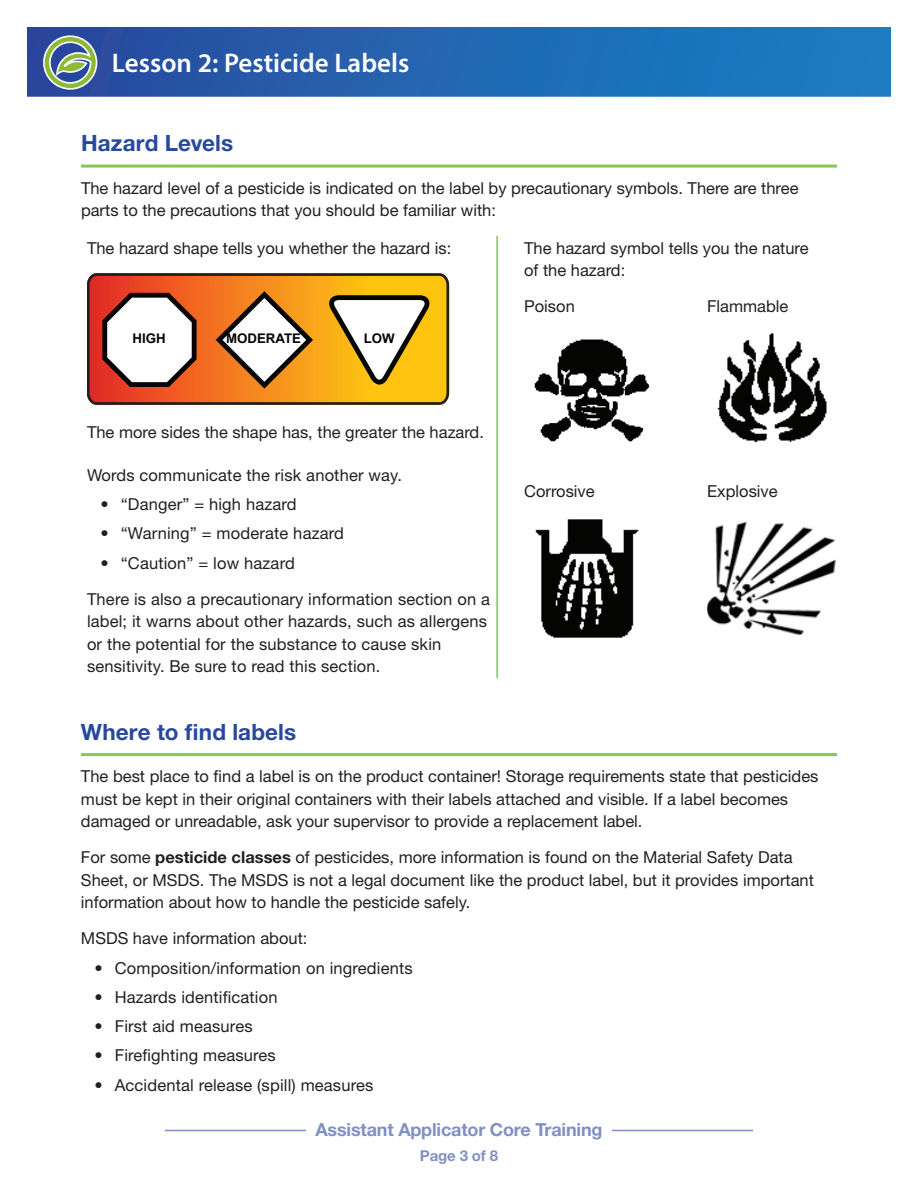
<style>
.page{position:relative;width:918px;height:1188px;background:#fff}
.page>*{position:absolute;margin:0;border:0;box-sizing:border-box;transform-origin:0 0}
.t1{font:600 27px "Myriad Pro";color:#fff}
.t2{font:700 22.5px "Helvetica Neue LT Std";letter-spacing:.005em;color:#28489d}
.t3{font:700 18px "Helvetica Neue LT Std";letter-spacing:-.01em;color:#8190c4}
.t4{font:16.5px/22.5px "Helvetica Neue LT Std";color:#231f20}
.t5{font:700 15px "Helvetica Neue LT Std";letter-spacing:-.01em;color:#8190c4}
.t6{font:700 13.35px "Arial";color:#040503}
.s1{font-weight:700}
</style>
<div class="page">
<hr style="left:165px;top:1130px;width:141px;height:1px;background:#8190c4">
<hr style="left:612px;top:1130px;width:141px;height:1px;background:#8190c4">
<svg style="left:27px;top:27px;width:864px;height:70px;background:#2167b2"></svg>
<svg style="left:42px;top:35px;width:56px;height:56px;background:#749093"></svg>
<hr style="left:81px;top:165px;width:756px;height:3px;background:#88c652">
<hr style="left:81px;top:753px;width:756px;height:3px;background:#88c652">
<hr style="left:496px;top:236px;width:2px;height:442px;background:#88c652">
<svg style="left:87px;top:273px;width:362px;height:132px"></svg>
<svg style="left:102px;top:293px;width:95px;height:94px"></svg>
<img style="left:534px;top:339px;width:116px;height:103px">
<img style="left:717px;top:333px;width:110px;height:110px">
<img style="left:535px;top:519px;width:104px;height:119px">
<img style="left:707px;top:523px;width:129px;height:112px">
<h1 class="t1" style="left:112px;top:45px;width:299px">Lesson 2: Pesticide Labels</h1>
<h2 class="t2" style="left:81px;top:129px;width:154px">Hazard Levels</h2>
<p class="t4" style="left:81px;top:176px;width:719px">The hazard level of a pesticide is indicated on the label by precautionary symbols. There are three parts to the precautions that you should be familiar with:</p>
<p class="t4" style="left:87px;top:236px;width:366px">The hazard shape tells you whether the hazard is:</p>
<p class="t4" style="left:524px;top:236px;width:286px">The hazard symbol tells you the nature of the hazard:</p>
<p class="t4" style="left:524px;top:295px;width:52px">Poison</p>
<p class="t4" style="left:707px;top:295px;width:83px">Flammable</p>
<p class="t6" style="left:132px;top:329px;width:35px">HIGH</p>
<p class="t6" style="left:226px;top:330px;width:77px">MODERATE</p>
<p class="t6" style="left:364px;top:330px;width:32px">LOW</p>
<p class="t4" style="left:87px;top:421px;width:399px">The more sides the shape has, the greater the hazard.</p>
<p class="t4" style="left:87px;top:464px;width:316px">Words communicate the risk another way.</p>
<p class="t4" style="left:100px;top:493px;width:198px">• “Danger” = high hazard</p>
<p class="t4" style="left:100px;top:522px;width:245px">• “Warning” = moderate hazard</p>
<p class="t4" style="left:87px;top:545px;width:404px;line-height:36px;text-indent:13px">• “Caution” = low hazard<br>There is also a precautionary information section on a</p>
<p class="t4" style="left:87px;top:610px;width:402px">label; it warns about other hazards, such as allergens or the potential for the substance to cause skin sensitivity. Be sure to read this section.</p>
<p class="t4" style="left:524px;top:479px;width:72px">Corrosive</p>
<p class="t4" style="left:707px;top:479px;width:72px">Explosive</p>
<h2 class="t2" style="left:81px;top:718px;width:217px">Where to find labels</h2>
<p class="t4" style="left:81px;top:765px;width:739px">The best place to find a label is on the product container! Storage requirements state that pesticides must be kept in their original containers with their labels attached and visible. If a label becomes damaged or unreadable, ask your supervisor to provide a replacement label.</p>
<p class="t4" style="left:81px;top:846px;width:734px">For some <span class="s1">pesticide classes</span> of pesticides, more information is found on the Material Safety Data<br>Sheet, or MSDS. The MSDS is not a legal document like the product label, but it provides important information about how to handle the pesticide safely.</p>
<p class="t4" style="left:81px;top:927px;width:228px">MSDS have information about:</p>
<p class="t4" style="left:94px;top:956px;width:320px">• Composition/information on ingredients</p>
<p class="t4" style="left:94px;top:986px;width:185px">• Hazards identification</p>
<p class="t4" style="left:94px;top:1015px;width:160px">• First aid measures</p>
<p class="t4" style="left:94px;top:1044px;width:183px">• Firefighting measures</p>
<p class="t4" style="left:94px;top:1073px;width:280px">• Accidental release (spill) measures</p>
<p class="t3" style="left:316px;top:1118px;width:288px">Assistant Applicator Core Training</p>
<p class="t5" style="left:420px;top:1146px;width:80px">Page 3 of 8</p>
</div>
